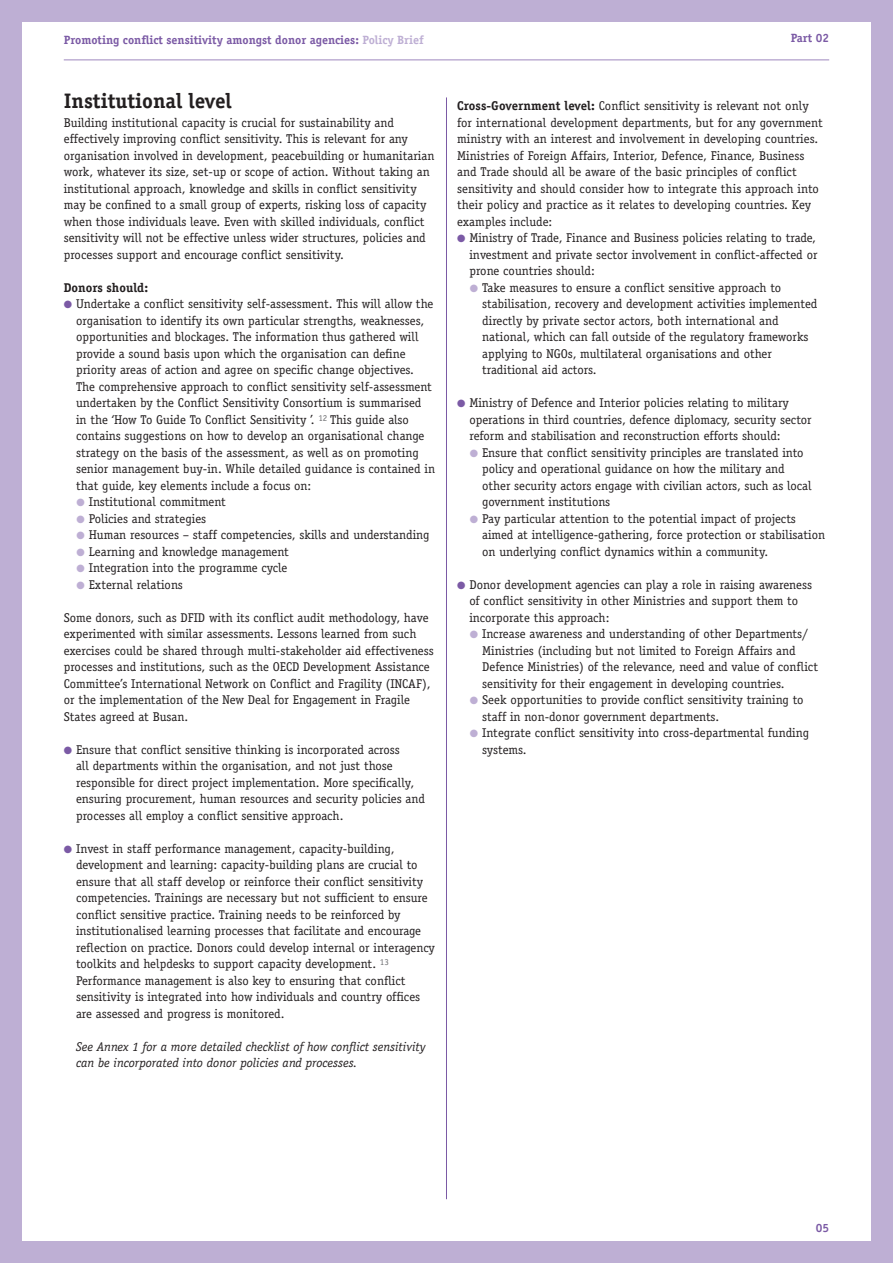
<style>
.page{position:relative;width:893px;height:1263px;background:#fff}
.page>*{position:absolute;margin:0;border:0;box-sizing:border-box;transform-origin:0 0}
.t1{font:700 21px "Officina Serif";color:#231f20}
.t2{font:12.75px/16.5px "Officina Serif";color:#231f20}
.t3{font:italic 12.75px/16.5px "Officina Serif";color:#231f20}
.t4{font:700 12.75px "Officina Serif";color:#231f20}
.t5{font:700 12px "Officina Serif";color:#7b5aa5}
.s1{color:#beafd4}
.s2{color:#7b5aa5}
.s3{font-weight:700}
</style>
<div class="page">
<div style="left:0;top:0;width:21px;height:1263px;background:#beafd4"></div>
<div style="left:872px;top:0;width:21px;height:1263px;background:#beafd4"></div>
<div style="left:0;top:0;width:893px;height:21px;background:#beafd4"></div>
<div style="left:0;top:1242px;width:893px;height:21px;background:#beafd4"></div>
<hr style="left:64px;top:59px;width:765px;height:2px;background:#beafd4">
<hr style="left:446px;top:97px;width:1px;height:1102px;background:#7b5aa5">
<p class="t5" style="left:64px;top:33px;width:362px">Promoting conflict sensitivity amongst donor agencies: <span class="s1">Policy Brief</span></p>
<p class="t5" style="left:791px;top:30px;width:40px">Part 02</p>
<p class="t1" style="left:64px;top:88px;width:169px">Institutional level</p>
<p class="t2" style="left:64px;top:114px;width:372px">Building institutional capacity is crucial for sustainability and effectively improving conflict sensitivity. This is relevant for any organisation involved in development, peacebuilding or humanitarian work, whatever its size, set-up or scope of action. Without taking an institutional approach, knowledge and skills in conflict sensitivity may be confined to a small group of experts, risking loss of capacity when those individuals leave. Even with skilled individuals, conflict sensitivity will not be effective unless wider structures, policies and processes support and encourage conflict sensitivity.</p>
<p class="t4" style="left:64px;top:279px;width:86px">Donors should:</p>
<p class="t2" style="left:76px;top:296px;width:361px;text-indent:-12px"><span class="s2">●</span> Undertake a conflict sensitivity self-assessment. This will allow the organisation to identify its own particular strengths, weaknesses, opportunities and blockages. The information thus gathered will provide a sound basis upon which the organisation can define priority areas of action and agree on specific change objectives.<br>The comprehensive approach to conflict sensitivity self-assessment undertaken by the Conflict Sensitivity Consortium is summarised in the ‘How To Guide To Conflict Sensitivity ’. <sup>12</sup> This guide also contains suggestions on how to develop an organisational change strategy on the basis of the assessment, as well as on promoting senior management buy-in. While detailed guidance is contained in that guide, key elements include a focus on:</p>
<p class="t2" style="left:77px;top:494px;width:151px"><span class="s1">●</span> Institutional commitment</p>
<p class="t2" style="left:77px;top:510px;width:131px"><span class="s1">●</span> Policies and strategies</p>
<p class="t2" style="left:77px;top:527px;width:354px"><span class="s1">●</span> Human resources – staff competencies, skills and understanding</p>
<p class="t2" style="left:77px;top:543px;width:214px"><span class="s1">●</span> Learning and knowledge management</p>
<p class="t2" style="left:77px;top:560px;width:212px"><span class="s1">●</span> Integration into the programme cycle</p>
<p class="t2" style="left:77px;top:576px;width:108px"><span class="s1">●</span> External relations</p>
<p class="t2" style="left:64px;top:609px;width:371px">Some donors, such as DFID with its conflict audit methodology, have experimented with similar assessments. Lessons learned from such exercises could be shared through multi-stakeholder aid effectiveness processes and institutions, such as the OECD Development Assistance Committee’s International Network on Conflict and Fragility (INCAF), or the implementation of the New Deal for Engagement in Fragile States agreed at Busan.</p>
<p class="t2" style="left:76px;top:741px;width:350px;text-indent:-12px"><span class="s2">●</span> Ensure that conflict sensitive thinking is incorporated across<br>all departments within the organisation, and not just those responsible for direct project implementation. More specifically, ensuring procurement, human resources and security policies and processes all employ a conflict sensitive approach.</p>
<p class="t2" style="left:76px;top:840px;width:360px;text-indent:-12px"><span class="s2">●</span> Invest in staff performance management, capacity-building, development and learning: capacity-building plans are crucial to ensure that all staff develop or reinforce their conflict sensitivity competencies. Trainings are necessary but not sufficient to ensure conflict sensitive practice. Training needs to be reinforced by institutionalised learning processes that facilitate and encourage reflection on practice. Donors could develop internal or interagency toolkits and helpdesks to support capacity development. <sup>13<br></sup>Performance management is also key to ensuring that conflict sensitivity is integrated into how individuals and country offices are assessed and progress is monitored.</p>
<p class="t3" style="left:76px;top:1038px;width:351px">See Annex 1 for a more detailed checklist of how conflict sensitivity can be incorporated into donor policies and processes.</p>
<p class="t2" style="left:457px;top:98px;width:367px"><span class="s3">Cross-Government level:</span> Conflict sensitivity is relevant not only for international development departments, but for any government ministry with an interest and involvement in developing countries.<br>Ministries of Foreign Affairs, Interior, Defence, Finance, Business and Trade should all be aware of the basic principles of conflict sensitivity and should consider how to integrate this approach into their policy and practice as it relates to developing countries. Key examples include:</p>
<p class="t2" style="left:469px;top:230px;width:350px;text-indent:-12px"><span class="s2">●</span> Ministry of Trade, Finance and Business policies relating to trade, investment and private sector involvement in conflict-affected or prone countries should:</p>
<p class="t2" style="left:482px;top:279px;width:337px;text-indent:-12px"><span class="s1">●</span> Take measures to ensure a conflict sensitive approach to stabilisation, recovery and development activities implemented directly by private sector actors, both international and national, which can fall outside of the regulatory frameworks applying to NGOs, multilateral organisations and other traditional aid actors.</p>
<p class="t2" style="left:469px;top:395px;width:344px;text-indent:-12px"><span class="s2">●</span> Ministry of Defence and Interior policies relating to military operations in third countries, defence diplomacy, security sector reform and stabilisation and reconstruction efforts should:</p>
<p class="t2" style="left:482px;top:444px;width:331px;text-indent:-12px"><span class="s1">●</span> Ensure that conflict sensitivity principles are translated into policy and operational guidance on how the military and other security actors engage with civilian actors, such as local government institutions</p>
<p class="t2" style="left:482px;top:510px;width:344px;text-indent:-12px"><span class="s1">●</span> Pay particular attention to the potential impact of projects aimed at intelligence-gathering, force protection or stabilisation on underlying conflict dynamics within a community.</p>
<p class="t2" style="left:469px;top:576px;width:344px;text-indent:-12px"><span class="s2">●</span> Donor development agencies can play a role in raising awareness of conflict sensitivity in other Ministries and support them to incorporate this approach:</p>
<p class="t2" style="left:482px;top:626px;width:337px;text-indent:-12px"><span class="s1">●</span> Increase awareness and understanding of other Departments/ Ministries (including but not limited to Foreign Affairs and Defence Ministries) of the relevance, need and value of conflict sensitivity for their engagement in developing countries.</p>
<p class="t2" style="left:482px;top:692px;width:323px;text-indent:-12px"><span class="s1">●</span> Seek opportunities to provide conflict sensitivity training to staff in non-donor government departments.</p>
<p class="t2" style="left:482px;top:725px;width:328px;text-indent:-12px"><span class="s1">●</span> Integrate conflict sensitivity into cross-departmental funding systems.</p>
<p class="t5" style="left:816px;top:1221px;width:15px">05</p>
</div>
